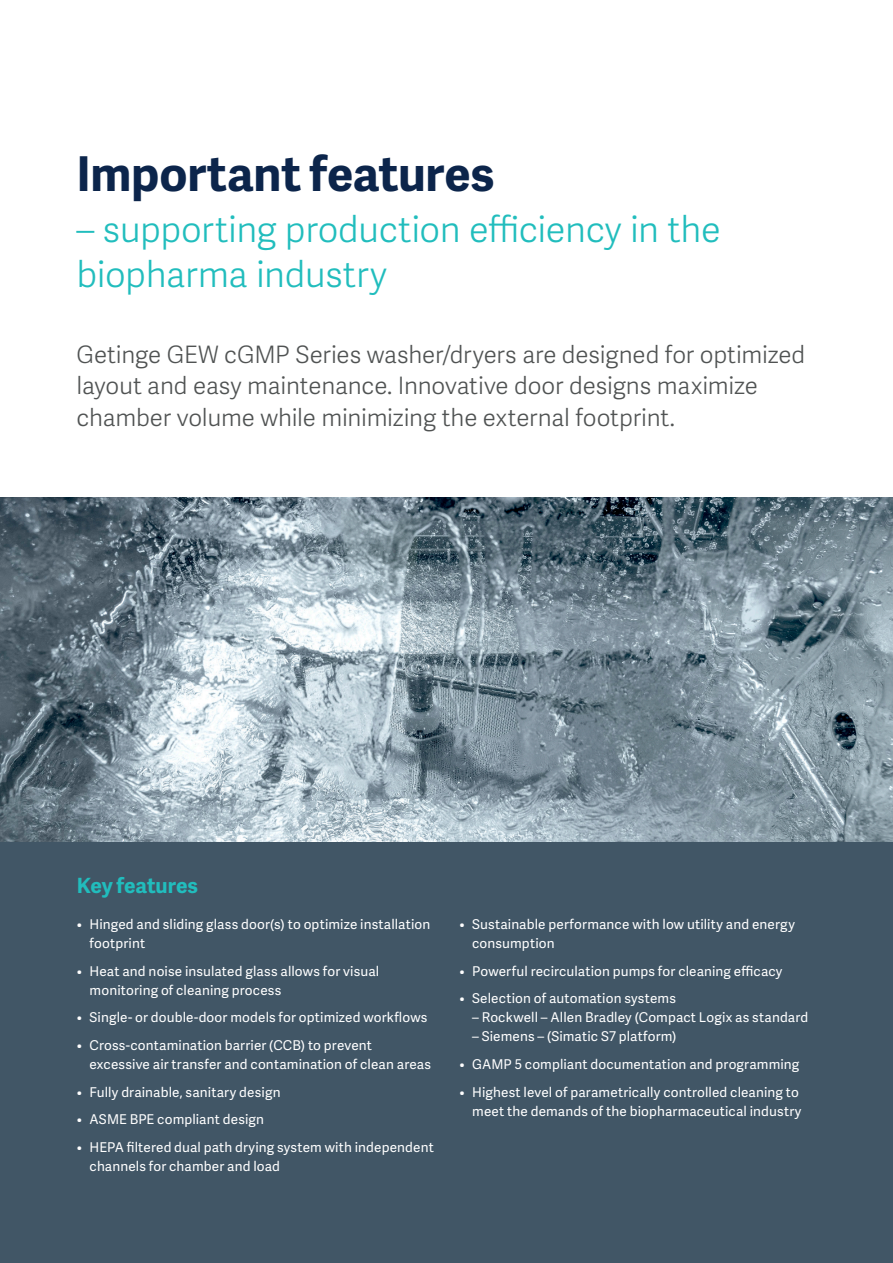
<style>
.page{position:relative;width:893px;height:1263px;background:#fff}
.page>*{position:absolute;margin:0;border:0;box-sizing:border-box;transform-origin:0 0}
.A4_USL_Heading_Adelle_Sans_Bold_Getinge_{font:700 48px "Adelle Sans";letter-spacing:-.005em;color:#0c254b}
.A4_USL_Sub-heading_Adelle_Sans_Light_Get{font:300 36px/44.7px "Adelle Sans";letter-spacing:-.01em;color:#21bdbd}
.A4_USL_Preamble_Adelle_Sans_Light_Granit{font:300 24px/32px "Adelle Sans";letter-spacing:-.005em;color:#505353}
.A4_USL_Sub-heading_Box_Adelle_Sans_Bold_{font:700 21px "Adelle Sans";color:#21bdbd}
.t1{font:13.5px/19.2px "Adelle Sans";letter-spacing:.01em;color:#fff}
</style>
<div class="page">
<div style="left:0;top:842px;width:893px;height:421px;background:#415666"></div>
<img style="left:0;top:497px;width:893px;height:345px">
<p class="A4_USL_Heading_Adelle_Sans_Bold_Getinge_" style="left:77px;top:139px;width:420px">Important features</p>
<p class="A4_USL_Sub-heading_Adelle_Sans_Light_Get" style="left:77px;top:206px;width:646px">– supporting production efficiency in the biopharma industry</p>
<p class="A4_USL_Preamble_Adelle_Sans_Light_Granit" style="left:77px;top:337px;width:730px">Getinge GEW cGMP Series washer/dryers are designed for optimized layout and easy maintenance. Innovative door designs maximize chamber volume while minimizing the external footprint.</p>
<p class="A4_USL_Sub-heading_Box_Adelle_Sans_Bold_" style="left:77px;top:870px;width:123px">Key features</p>
<p class="t1" style="left:90px;top:914px;width:342px;text-indent:-13px">• Hinged and sliding glass door(s) to optimize installation footprint</p>
<p class="t1" style="left:90px;top:961px;width:291px;text-indent:-13px">• Heat and noise insulated glass allows for visual monitoring of cleaning process</p>
<p class="t1" style="left:77px;top:1007px;width:352px">• Single- or double-door models for optimized workflows</p>
<p class="t1" style="left:90px;top:1035px;width:343px;text-indent:-13px">• Cross-contamination barrier (CCB) to prevent excessive air transfer and contamination of clean areas</p>
<p class="t1" style="left:77px;top:1082px;width:205px">• Fully drainable, sanitary design</p>
<p class="t1" style="left:77px;top:1109px;width:189px">• ASME BPE compliant design</p>
<p class="t1" style="left:90px;top:1137px;width:346px;text-indent:-13px">• HEPA filtered dual path drying system with independent channels for chamber and load</p>
<p class="t1" style="left:472px;top:914px;width:324px;text-indent:-13px">• Sustainable performance with low utility and energy consumption</p>
<p class="t1" style="left:459px;top:961px;width:324px">• Powerful recirculation pumps for cleaning efficacy</p>
<p class="t1" style="left:459px;top:988px;width:218px">• Selection of automation systems</p>
<p class="t1" style="left:472px;top:1007px;width:338px">– Rockwell – Allen Bradley (Compact Logix as standard</p>
<p class="t1" style="left:472px;top:1026px;width:206px">– Siemens – (Simatic S7 platform)</p>
<p class="t1" style="left:459px;top:1054px;width:341px">• GAMP 5 compliant documentation and programming</p>
<p class="t1" style="left:459px;top:1082px;width:344px;text-align:right">• Highest level of parametrically controlled cleaning to meet the demands of the biopharmaceutical industry</p>
</div>
